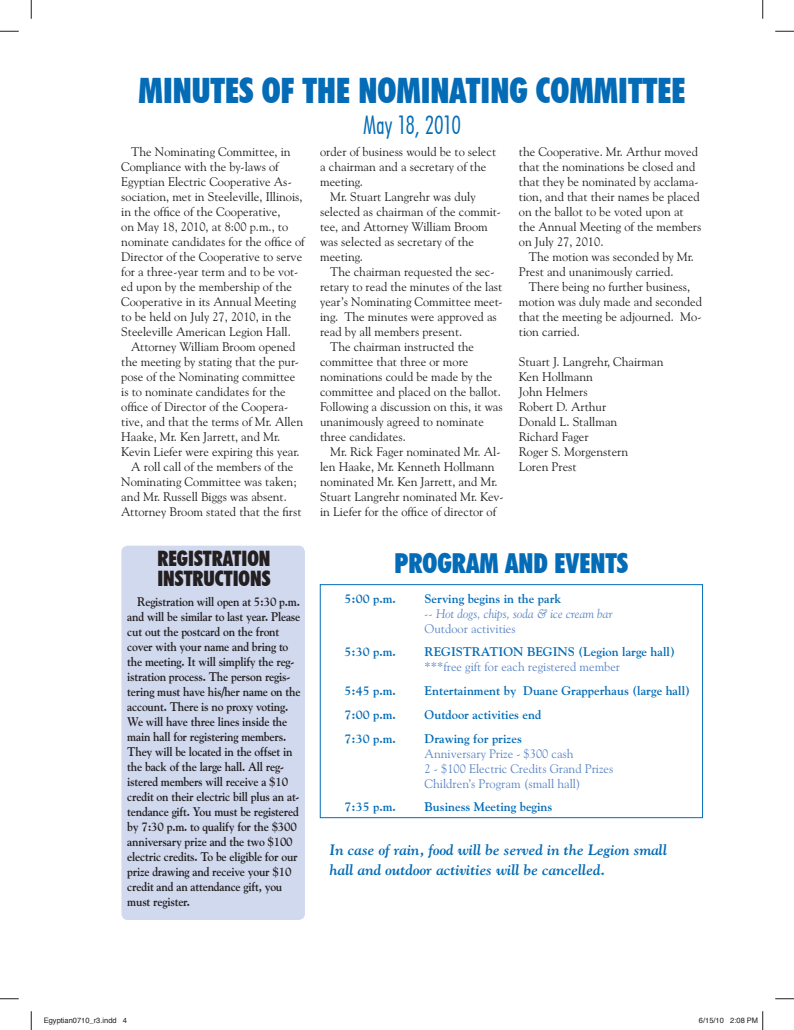
<style>
.page{position:relative;width:794px;height:1030px;background:#fff}
.page>*{position:absolute;margin:0;border:0;box-sizing:border-box;transform-origin:0 0}
.t1{font:900 condensed 35px "Futura BT";color:#046cb6;scale:.95 1}
.t2{font:900 condensed 27.5px "Futura BT";color:#046cb6;scale:.95 1}
.t3{font:27.5px "Futura TEE Ligh Cond";letter-spacing:-.015em;color:#046cb6;scale:.95 1}
.t4{font:900 condensed 21.25px/19.8px "Futura BT";color:#231f20;scale:.95 1}
.t5{font:italic 700 15px/20px "Goudy";color:#046cb6}
.t6{font:12.5px/15px "Goudy Old Style BT";color:#231f20}
.t7{font:700 12.5px/15px "Goudy";letter-spacing:-.02em;color:#231f20;scale:.93 1}
.t8{font:700 12.5px "Goudy";color:#046cb6}
.t9{font:12.5px/15px "Goudy Old Style BT";color:#5a85c4}
.t10{font:italic 12.5px "Goudy Old Style BT";color:#5a85c4}
.t11{font:7.5px "Helvetica";color:#231f20}
</style>
<div class="page">
<div style="left:121px;top:546px;width:184px;height:374px;background:#d1d9ee;border-radius:6px"></div>
<div style="left:320px;top:584px;width:382px;height:234px;border:1px solid #046cb6"></div>
<svg style="left:0;top:30px;width:19px;height:2px"></svg>
<svg style="left:775px;top:30px;width:19px;height:2px"></svg>
<svg style="left:0;top:998px;width:19px;height:2px"></svg>
<svg style="left:775px;top:998px;width:19px;height:2px"></svg>
<svg style="left:30px;top:0;width:2px;height:19px"></svg>
<svg style="left:30px;top:1011px;width:2px;height:19px"></svg>
<svg style="left:762px;top:0;width:1px;height:19px"></svg>
<svg style="left:762px;top:1011px;width:1px;height:19px"></svg>
<h1 class="t1" style="left:139px;top:69px;width:577px">MINUTES OF THE NOMINATING COMMITTEE</h1>
<h2 class="t3" style="left:363px;top:108px;width:105px">May 18, 2010</h2>
<p class="t6" style="left:121px;top:145px;width:185px;text-indent:10px">The Nominating Committee, in Compliance with the by-laws of Egyptian Electric Cooperative As&shy;sociation, met in Steeleville, Illinois, in the office of the Cooperative,<br>on May 18, 2010, at 8:00 p.m., to nominate candidates for the office of Director of the Cooperative to serve for a three-year term and to be vot&shy;ed upon by the membership of the Cooperative in its Annual Meeting to be held on July 27, 2010, in the Steeleville American Legion Hall.</p>
<p class="t6" style="left:131px;top:340px;width:166px">Attorney William Broom opened</p>
<p class="t6" style="left:121px;top:355px;width:179px">the meeting by stating that the pur-</p>
<p class="t6" style="left:121px;top:370px;width:176px">pose of the Nominating committee</p>
<p class="t6" style="left:121px;top:385px;width:166px">is to nominate candidates for the</p>
<p class="t6" style="left:121px;top:400px;width:168px">office of Director of the Coopera-</p>
<p class="t6" style="left:121px;top:415px;width:183px">tive, and that the terms of Mr. Allen</p>
<p class="t6" style="left:121px;top:430px;width:160px">Haake, Mr. Ken Jarrett, and Mr.</p>
<p class="t6" style="left:121px;top:445px;width:180px">Kevin Liefer were expiring this year.</p>
<p class="t6" style="left:131px;top:460px;width:164px">A roll call of the members of the</p>
<p class="t6" style="left:121px;top:475px;width:177px">Nominating Committee was taken;</p>
<p class="t6" style="left:121px;top:490px;width:167px">and Mr. Russell Biggs was absent.</p>
<p class="t6" style="left:121px;top:505px;width:182px">Attorney Broom stated that the first</p>
<h3 class="t4" style="left:157px;top:549px;width:121px">REGISTRATION<br>INSTRUCTIONS</h3>
<p class="t7" style="left:127px;top:595px;width:188px;text-indent:10px">Registration will open at 5:30 p.m. and will be similar to last year. Please cut out the postcard on the front cover with your name and bring to the meeting. It will simplify the reg&shy;istration process. The person regis&shy;tering must have his/her name on the account. There is no proxy voting.<br>We will have three lines inside the main hall for registering members.<br>They will be located in the offset in the back of the large hall. All reg&shy;istered members will receive a $10 credit on their electric bill plus an at&shy;tendance gift. You must be registered by 7:30 p.m. to qualify for the $300 anniversary prize and the two $100 electric credits. To be eligible for our prize drawing and receive your $10 credit and an attendance gift, you must register.</p>
<p class="t6" style="left:320px;top:145px;width:178px">order of business would be to select</p>
<p class="t6" style="left:320px;top:160px;width:168px">a chairman and a secretary of the</p>
<p class="t6" style="left:320px;top:175px;width:44px">meeting.</p>
<p class="t6" style="left:330px;top:190px;width:147px">Mr. Stuart Langrehr was duly</p>
<p class="t6" style="left:320px;top:205px;width:182px">selected as chairman of the commit-</p>
<p class="t6" style="left:320px;top:220px;width:169px">tee, and Attorney William Broom</p>
<p class="t6" style="left:320px;top:235px;width:156px">was selected as secretary of the</p>
<p class="t6" style="left:320px;top:250px;width:44px">meeting.</p>
<p class="t6" style="left:330px;top:265px;width:166px">The chairman requested the sec-</p>
<p class="t6" style="left:320px;top:280px;width:184px">retary to read the minutes of the last</p>
<p class="t6" style="left:320px;top:295px;width:184px">year’s Nominating Committee meet-</p>
<p class="t6" style="left:320px;top:310px;width:178px">ing. The minutes were approved as</p>
<p class="t6" style="left:320px;top:325px;width:144px">read by all members present.</p>
<p class="t6" style="left:330px;top:340px;width:145px">The chairman instructed the</p>
<p class="t6" style="left:320px;top:355px;width:150px">committee that three or more</p>
<p class="t6" style="left:320px;top:370px;width:174px">nominations could be made by the</p>
<p class="t6" style="left:320px;top:385px;width:182px">committee and placed on the ballot.</p>
<p class="t6" style="left:320px;top:400px;width:184px">Following a discussion on this, it was</p>
<p class="t6" style="left:320px;top:415px;width:165px">unanimously agreed to nominate</p>
<p class="t6" style="left:320px;top:430px;width:87px">three candidates.</p>
<p class="t6" style="left:330px;top:445px;width:172px">Mr. Rick Fager nominated Mr. Al-</p>
<p class="t6" style="left:320px;top:460px;width:176px">len Haake, Mr. Kenneth Hollmann</p>
<p class="t6" style="left:320px;top:475px;width:179px">nominated Mr. Ken Jarrett, and Mr.</p>
<p class="t6" style="left:320px;top:490px;width:185px">Stuart Langrehr nominated Mr. Kev-</p>
<p class="t6" style="left:320px;top:505px;width:178px">in Liefer for the office of director of</p>
<p class="t6" style="left:519px;top:145px;width:184px">the Cooperative. Mr. Arthur moved that the nominations be closed and that they be nominated by acclama&shy;tion, and that their names be placed on the ballot to be voted upon at the Annual Meeting of the members on July 27, 2010.</p>
<p class="t6" style="left:519px;top:250px;width:176px;text-indent:10px">The motion was seconded by Mr.<br>Prest and unanimously carried.</p>
<p class="t6" style="left:519px;top:280px;width:185px;text-indent:10px">There being no further business, motion was duly made and seconded that the meeting be adjourned. Mo&shy;tion carried.</p>
<p class="t6" style="left:519px;top:355px;width:146px">Stuart J. Langrehr, Chairman<br>Ken Hollmann<br>John Helmers<br>Robert D. Arthur<br>Donald L. Stallman<br>Richard Fager<br>Roger S. Morgenstern<br>Loren Prest</p>
<h2 class="t2" style="left:394px;top:546px;width:247px">PROGRAM AND EVENTS</h2>
<p class="t8" style="left:345px;top:593px;width:53px">5:00 p.m.</p>
<p class="t8" style="left:425px;top:593px;width:138px">Serving begins in the park</p>
<p class="t10" style="left:425px;top:607px;width:190px">-- Hot dogs, chips, soda &amp; ice cream bar</p>
<p class="t9" style="left:425px;top:621px;width:93px">Outdoor activities</p>
<p class="t8" style="left:345px;top:647px;width:53px">5:30 p.m.</p>
<p class="t8" style="left:425px;top:647px;width:252px">REGISTRATION BEGINS (Legion large hall)</p>
<p class="t9" style="left:425px;top:660px;width:197px">***free gift for each registered member</p>
<p class="t8" style="left:345px;top:686px;width:53px">5:45 p.m.</p>
<p class="t8" style="left:425px;top:686px;width:267px">Entertainment by Duane Grapperhaus (large hall)</p>
<p class="t8" style="left:345px;top:710px;width:53px">7:00 p.m.</p>
<p class="t8" style="left:425px;top:710px;width:118px">Outdoor activities end</p>
<p class="t8" style="left:345px;top:733px;width:53px">7:30 p.m.</p>
<p class="t8" style="left:425px;top:733px;width:99px">Drawing for prizes</p>
<p class="t9" style="left:425px;top:746px;width:190px">Anniversary Prize - $300 cash<br>2 - $100 Electric Credits Grand Prizes<br>Children’s Program (small hall)</p>
<p class="t8" style="left:345px;top:802px;width:53px">7:35 p.m.</p>
<p class="t8" style="left:425px;top:802px;width:129px">Business Meeting begins</p>
<p class="t5" style="left:330px;top:841px;width:339px">In case of rain, food will be served in the Legion small hall and outdoor activities will be cancelled.</p>
<p class="t11" style="left:44px;top:1017px;width:85px">Egyptian0710_r3.indd 4</p>
<p class="t11" style="left:699px;top:1017px;width:61px">6/15/10 2:08 PM</p>
</div>
